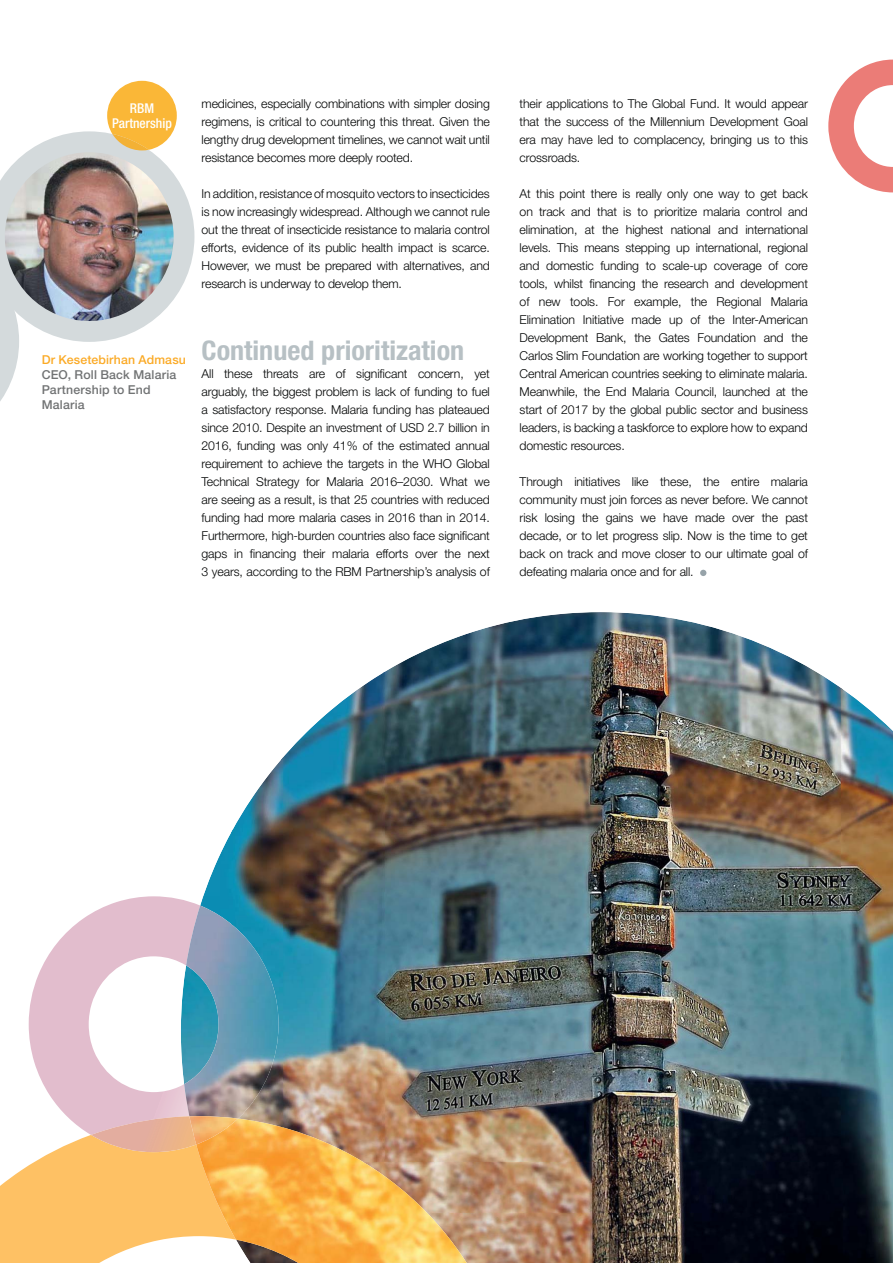
<style>
.page{position:relative;width:893px;height:1263px;background:#fff}
.page>*{position:absolute;margin:0;border:0;box-sizing:border-box;transform-origin:0 0}
.t1{font:700 condensed 27px "Helvetica Neue LT Std";color:#b7c0c4;scale:1.04 1}
.t2{font:500 condensed 13.5px/15px "Helvetica Neue LT Std";color:#fff;text-align:center}
.t3{font:300 12.3px/18px "Helvetica Neue LT Std";letter-spacing:-.01em;color:#000303;text-align:justify}
.t4{font:500 12.3px/15px "Helvetica Neue LT Std";letter-spacing:.015em;color:#717374}
.t5{font:500 12.3px "Helvetica Neue LT Std";letter-spacing:.015em;color:#fbaa26}
</style>
<div class="page">
<svg style="left:828px;top:60px;width:65px;height:132px"></svg>
<img style="left:384px;top:612px;width:458px;height:551px">
<img style="left:283px;top:672px;width:101px;height:446px">
<img style="left:842px;top:689px;width:51px;height:574px">
<img style="left:232px;top:757px;width:51px;height:361px">
<img style="left:203px;top:831px;width:29px;height:65px">
<img style="left:467px;top:1163px;width:376px;height:50px">
<img style="left:467px;top:1213px;width:376px;height:50px">
<img style="left:236px;top:1118px;width:231px;height:145px">
<img style="left:236px;top:905px;width:43px;height:213px">
<svg style="left:0;top:896px;width:236px;height:367px"></svg>
<img style="left:189px;top:1116px;width:49px;height:28px">
<img style="left:0;top:81px;width:194px;height:320px">
<svg style="left:700px;top:570px;width:6px;height:6px"></svg>
<p class="t2" style="left:112px;top:102px;width:61px">RBM<br>Partnership</p>
<p class="t3" style="left:202px;top:96px;width:290px">medicines, especially combinations with simpler dosing regimens, is critical to countering this threat. Given the lengthy drug development timelines, we cannot wait until resistance becomes more deeply rooted.</p>
<p class="t3" style="left:202px;top:186px;width:290px">In addition, resistance of mosquito vectors to insecticides is now increasingly widespread. Although we cannot rule out the threat of insecticide resistance to malaria control efforts, evidence of its public health impact is scarce.<br>However, we must be prepared with alternatives, and research is underway to develop them.</p>
<p class="t5" style="left:42px;top:355px;width:146px">Dr Kesetebirhan Admasu</p>
<p class="t4" style="left:42px;top:368px;width:136px">CEO, Roll Back Malaria<br>Partnership to End<br>Malaria</p>
<h1 class="t1" style="left:202px;top:341px;width:254px">Continued prioritization</h1>
<p class="t3" style="left:202px;top:366px;width:290px">All these threats are of significant concern, yet arguably, the biggest problem is lack of funding to fuel a satisfactory response. Malaria funding has plateaued since 2010. Despite an investment of USD 2.7 billion in 2016, funding was only 41% of the estimated annual requirement to achieve the targets in the WHO Global Technical Strategy for Malaria 2016–2030. What we are seeing as a result, is that 25 countries with reduced funding had more malaria cases in 2016 than in 2014.<br>Furthermore, high-burden countries also face significant gaps in financing their malaria efforts over the next 3 years, according to the RBM Partnership’s analysis of</p>
<p class="t3" style="left:520px;top:96px;width:290px">their applications to The Global Fund. It would appear that the success of the Millennium Development Goal era may have led to complacency, bringing us to this crossroads.</p>
<p class="t3" style="left:520px;top:186px;width:290px">At this point there is really only one way to get back on track and that is to prioritize malaria control and elimination, at the highest national and international levels. This means stepping up international, regional and domestic funding to scale-up coverage of core tools, whilst financing the research and development of new tools. For example, the Regional Malaria Elimination Initiative made up of the Inter-American Development Bank, the Gates Foundation and the Carlos Slim Foundation are working together to support Central American countries seeking to eliminate malaria.<br>Meanwhile, the End Malaria Council, launched at the start of 2017 by the global public sector and business leaders, is backing a taskforce to explore how to expand domestic resources.</p>
<p class="t3" style="left:520px;top:474px;width:290px">Through initiatives like these, the entire malaria community must join forces as never before. We cannot risk losing the gains we have made over the past decade, or to let progress slip. Now is the time to get back on track and move closer to our ultimate goal of defeating malaria once and for all.</p>
</div>
